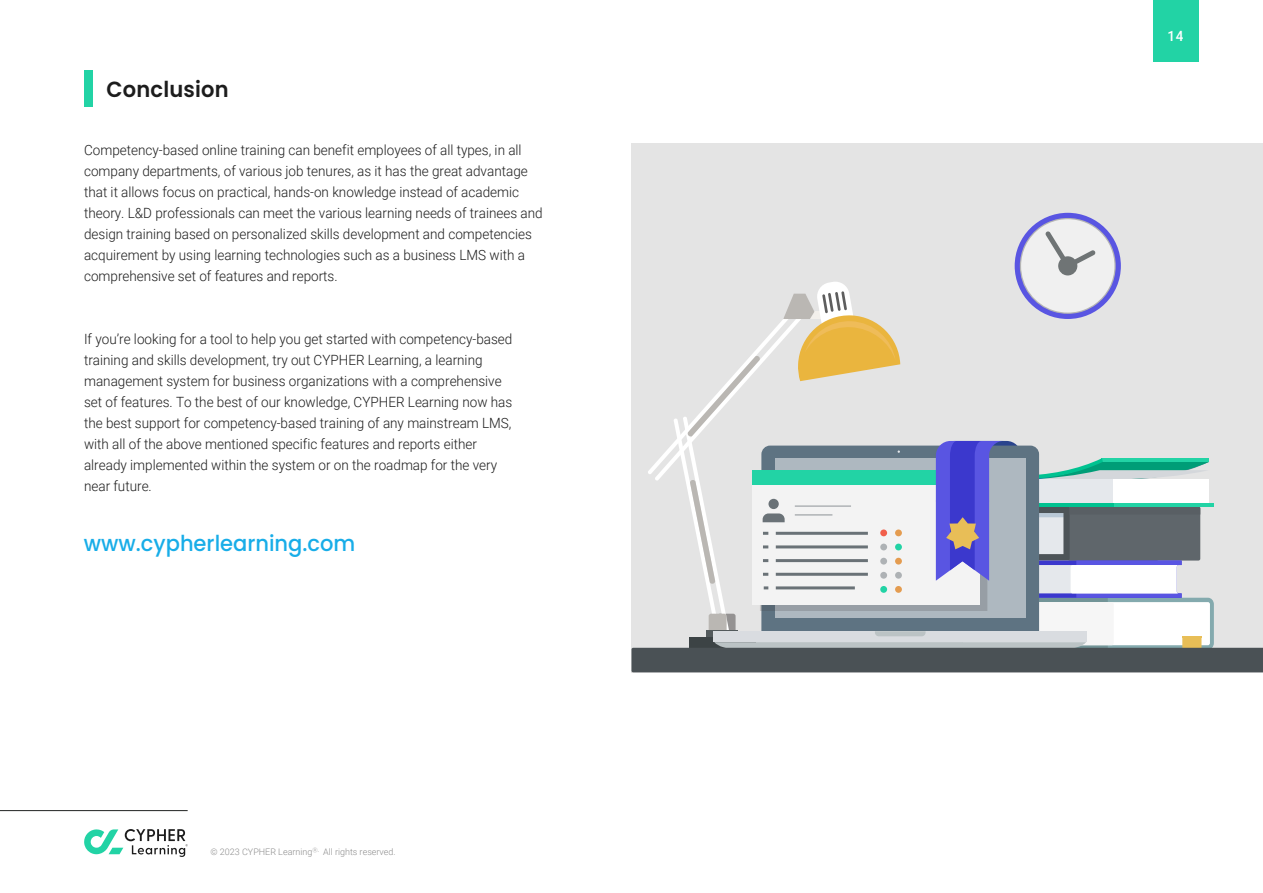
<style>
.page{position:relative;width:1263px;height:893px;background:#fff}
.page>*{position:absolute;margin:0;border:0;box-sizing:border-box;transform-origin:0 0}
.t1{font:500 21.9px "Poppins";color:#18ade8;scale:.96 1}
.t2{font:600 21.9px "Poppins";letter-spacing:.01em;color:#1c1c1c;scale:.96 1}
.t3{font:300 14.1px/21px "Roboto";color:#1c1c1c;scale:.96 1}
.t4{font:500 14.1px "Roboto";color:#fff;scale:.96 1}
.t5{font:300 9px "Roboto";color:#8c8c8c}
</style>
<div class="page">
<div style="left:1153px;top:0;width:45px;height:62px;background:#22d3a5"></div>
<div style="left:631px;top:143px;width:632px;height:529px;background:#e4e4e4"></div>
<div style="left:85px;top:71px;width:8px;height:36px;background:#22d3a5"></div>
<svg style="left:631px;top:218px;width:632px;height:454px"></svg>
<hr style="left:0;top:810px;width:188px;height:1px;background:#212322">
<svg style="left:84px;top:829px;width:104px;height:28px"></svg>
<h1 class="t2" style="left:107px;top:76px;width:129px">Conclusion</h1>
<p class="t3" style="left:84px;top:139px;width:479px">Competency-based online training can benefit employees of all types, in all company departments, of various job tenures, as it has the great advantage that it allows focus on practical, hands-on knowledge instead of academic theory. L&amp;D professionals can meet the various learning needs of trainees and design training based on personalized skills development and competencies acquirement by using learning technologies such as a business LMS with a comprehensive set of features and reports.</p>
<p class="t3" style="left:84px;top:327px;width:448px">If you’re looking for a tool to help you get started with competency-based training and skills development, try out CYPHER Learning, a learning management system for business organizations with a comprehensive set of features. To the best of our knowledge, CYPHER Learning now has the best support for competency-based training of any mainstream LMS, with all of the above mentioned specific features and reports either already implemented within the system or on the roadmap for the very near future.</p>
<h1 class="t1" style="left:84px;top:531px;width:284px">www.cypherlearning.com</h1>
<p class="t5" style="left:211px;top:845px;width:187px">© 2023 CYPHER Learning<sup>Ⓡ.</sup> All rights reserved.</p>
<p class="t4" style="left:1167px;top:26px;width:18px">14</p>
</div>
